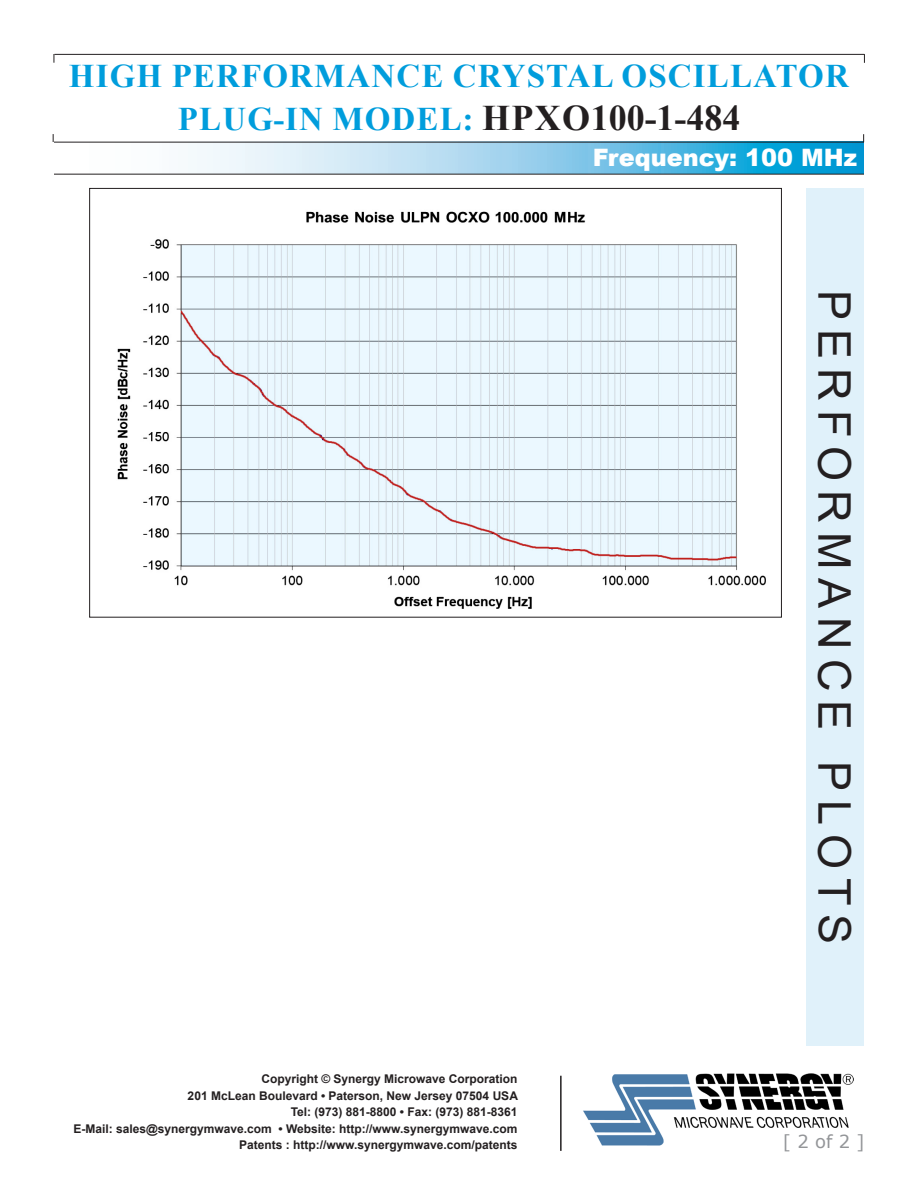
<style>
.page{position:relative;width:918px;height:1188px;background:#fff}
.page>*{position:absolute;margin:0;border:0;box-sizing:border-box;transform-origin:0 0}
.t1{font:45px "Arial";letter-spacing:.2em;color:#231f20}
.t2{font:700 33px/43.2px "Times New Roman";letter-spacing:.035em;color:#009ddc;text-align:center}
.t3{font:900 24px "Arial";color:#fff}
.t4{font:18px "Verdana";color:#939598}
.t5{font:700 12px/16.5px "Arial";color:#231f20;text-align:right}
.s1{font-size:36px;color:#231f20}
</style>
<div class="page">
<svg style="left:54px;top:143px;width:810px;height:31px"></svg>
<hr style="left:54px;top:174px;width:810px;height:1px;background:#231f20">
<hr style="left:54px;top:54px;width:810px;height:1px;background:#231f20">
<hr style="left:54px;top:142px;width:810px;height:1px;background:#231f20">
<img style="left:583px;top:1073px;width:270px;height:73px">
<hr style="left:560px;top:1076px;width:2px;height:75px;background:#231f20">
<div style="left:806px;top:188px;width:58px;height:858px;background:#e0f1fa"></div>
<img style="left:117px;top:211px;width:649px;height:398px">
<h2 class="t2" style="left:69px;top:54px;width:782px">HIGH PERFORMANCE CRYSTAL OSCILLATOR<br>PLUG-IN MODEL: <span class="s1">HPXO100-1-484</span></h2>
<h3 class="t3" style="left:593px;top:140px;width:266px">Frequency: 100 MHz</h3>
<p class="t5" style="left:74px;top:1071px;width:446px">Copyright © Synergy Microwave Corporation<br>201 McLean Boulevard • Paterson, New Jersey 07504 USA<br>Tel: (973) 881-8800 • Fax: (973) 881-8361<br>E-Mail: sales@synergymwave.com • Website: http://www.synergymwave.com Patents : http://www.synergymwave.com/patents</p>
<h1 class="t1" style="left:865px;top:290px;width:656px;rotate:90deg">PERFORMANCE PLOTS</h1>
<h3 class="t4" style="left:783px;top:1129px;width:83px">[ 2 of 2 ]</h3>
</div>
